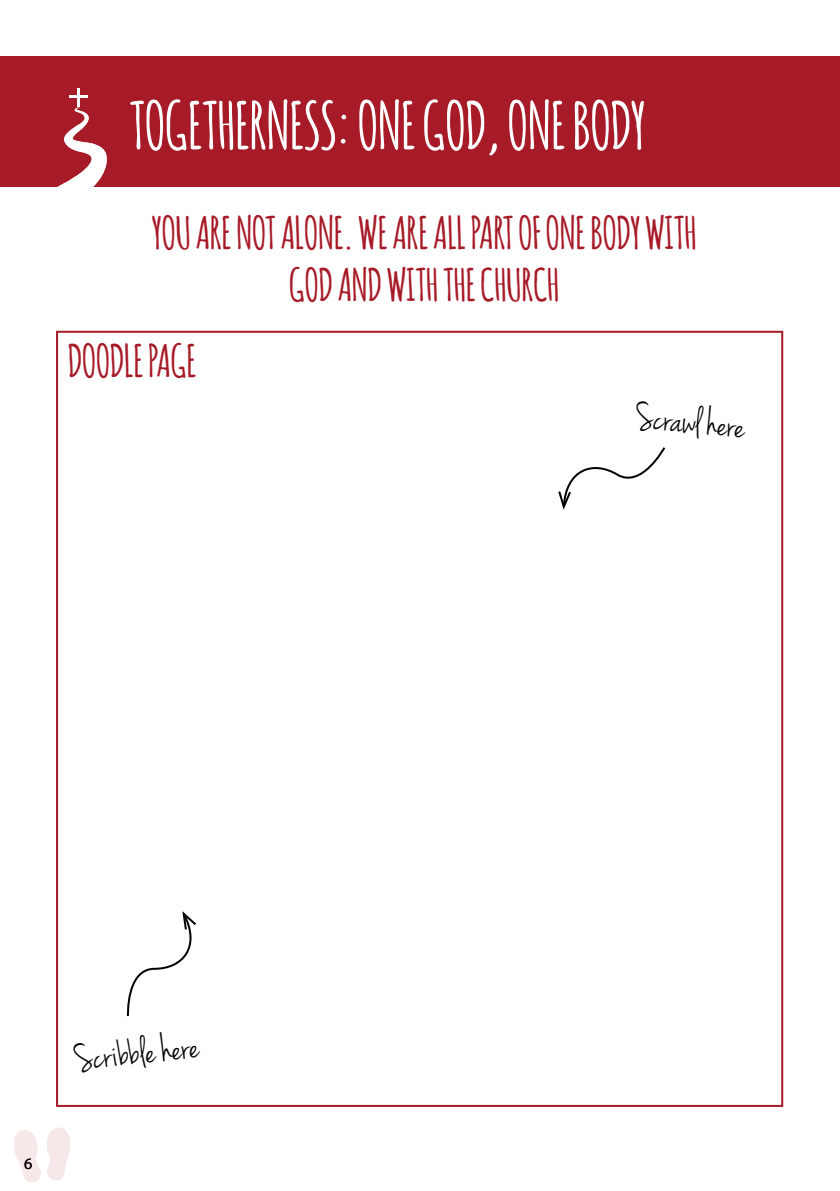
<style>
.page{position:relative;width:840px;height:1191px;background:#fff}
.page>*{position:absolute;margin:0;border:0;box-sizing:border-box;transform-origin:0 0}
.t1{font:700 64px "Amatic";color:#fff}
.t2{font:700 44px/52.8px "Amatic";color:#a71a27;text-align:center}
.t3{font:40px "Jenna Sue";color:#000}
.t4{font:16px "Myriad Pro";color:#000}
</style>
<div class="page">
<div style="left:0;top:57px;width:839px;height:130px;background:#a71a27"></div>
<svg style="left:47px;top:1127px;width:23px;height:53px"></svg>
<svg style="left:14px;top:1130px;width:27px;height:52px"></svg>
<svg style="left:126px;top:911px;width:70px;height:106px"></svg>
<svg style="left:558px;top:447px;width:108px;height:63px"></svg>
<svg style="left:57px;top:88px;width:50px;height:99px"></svg>
<h1 class="t1" style="left:129px;top:80px;width:516px">TOGETHERNESS: ONE GOD, ONE BODY</h1>
<p class="t2" style="left:152px;top:204px;width:545px">YOU ARE NOT ALONE. WE ARE ALL PART OF ONE BODY WITH<br>GOD AND WITH THE CHURCH</p>
<p class="t2" style="left:68px;top:332px;width:129px">DOODLE PAGE</p>
<p class="t3" style="left:638px;top:392px;width:111px;rotate:6deg">Scrawl here</p>
<p class="t4" style="left:24px;top:1153px;width:10px">6</p>
<p class="t3" style="left:73px;top:1035px;width:126px;rotate:-6deg">Scribble here</p>
</div>
